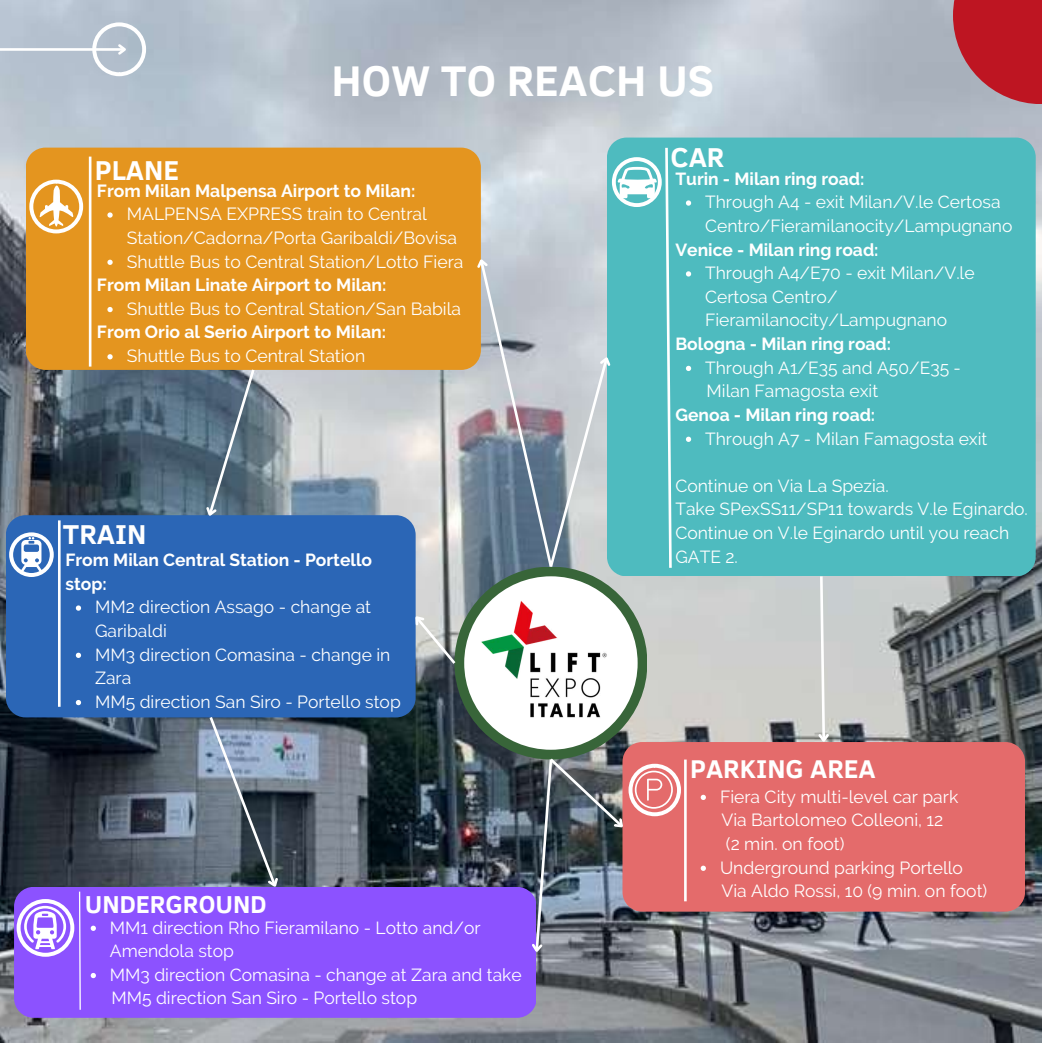
<style>
.page{position:relative;width:1042px;height:1043px;background:#fff}
.page>*{position:absolute;margin:0;border:0;box-sizing:border-box;transform-origin:0 0}
.t1{font:700 43.93px "Clear Sans";color:#fff}
.t2{font:700 28px "Clear Sans";color:#fff}
.t3{font:700 26.25px "Clear Sans";color:#fff}
.t4{font:700 25.03px "Clear Sans";color:#fff}
.t5{font:17.5px/23.6px "Raleway";color:#fff}
.t6{font:700 17.5px/23.6px "Raleway";color:#fff}
</style>
<div class="page">
<img style="left:0;top:0;width:1041px;height:1041px">
<svg style="left:952px;top:0;width:89px;height:104px;background:#ba333f"></svg>
<hr style="left:0;top:48px;width:125px;height:3px;background:#fff">
<svg style="left:92px;top:22px;width:54px;height:54px"></svg>
<div style="left:26px;top:147px;width:447px;height:223px;background:#e4951f"></div>
<hr style="left:89px;top:156px;width:2px;height:210px;background:#fff">
<svg style="left:29px;top:179px;width:54px;height:54px"></svg>
<svg style="left:107px;top:212px;width:6px;height:6px"></svg>
<svg style="left:107px;top:259px;width:6px;height:6px"></svg>
<svg style="left:107px;top:307px;width:6px;height:5px"></svg>
<svg style="left:107px;top:354px;width:6px;height:5px"></svg>
<div style="left:606px;top:137px;width:429px;height:438px;background:#4ebbbf"></div>
<svg style="left:685px;top:200px;width:6px;height:6px"></svg>
<svg style="left:685px;top:271px;width:6px;height:5px"></svg>
<svg style="left:685px;top:365px;width:6px;height:6px"></svg>
<svg style="left:685px;top:436px;width:6px;height:6px"></svg>
<div style="left:14px;top:886px;width:522px;height:131px;background:#8c52ff;border-radius:20px"></div>
<svg style="left:17px;top:890px;width:64px;height:120px"></svg>
<svg style="left:91px;top:925px;width:5px;height:5px"></svg>
<svg style="left:91px;top:973px;width:5px;height:4px"></svg>
<div style="left:6px;top:515px;width:409px;height:202px;background:#2b66b6;border-radius:20px"></div>
<hr style="left:58px;top:520px;width:3px;height:186px;background:#fff">
<svg style="left:9px;top:532px;width:45px;height:45px"></svg>
<svg style="left:76px;top:605px;width:5px;height:5px"></svg>
<svg style="left:76px;top:652px;width:5px;height:5px"></svg>
<svg style="left:76px;top:700px;width:5px;height:5px"></svg>
<div style="left:622px;top:741px;width:402px;height:170px;background:#e46b6b;border-radius:20px"></div>
<hr style="left:684px;top:759px;width:2px;height:142px;background:#fff">
<svg style="left:700px;top:794px;width:5px;height:5px"></svg>
<svg style="left:700px;top:865px;width:5px;height:5px"></svg>
<div style="left:454px;top:566px;width:193px;height:193px;background:#386539;border-radius:50%"></div>
<div style="left:464px;top:576px;width:173px;height:173px;background:#fff;border-radius:50%"></div>
<img style="left:481px;top:598px;width:129px;height:120px">
<svg style="left:415px;top:609px;width:43px;height:57px;background:#adb2b2"></svg>
<svg style="left:528px;top:755px;width:152px;height:200px"></svg>
<svg style="left:201px;top:366px;width:55px;height:150px;background:#60727f"></svg>
<svg style="left:207px;top:717px;width:76px;height:170px;background:#697887"></svg>
<svg style="left:815px;top:573px;width:16px;height:169px;background:#d0d4d2"></svg>
<svg style="left:473px;top:145px;width:200px;height:425px;background:#95babf"></svg>
<h1 class="t1" style="left:331px;top:48px;width:384px">HOW TO REACH US</h1>
<h2 class="t2" style="left:95px;top:150px;width:86px">PLANE</h2>
<p class="t6" style="left:97px;top:179px;width:320px">From Milan Malpensa Airport to Milan:</p>
<p class="t5" style="left:127px;top:202px;width:338px">MALPENSA EXPRESS train to Central<br>Station/Cadorna/Porta Garibaldi/Bovisa<br>Shuttle Bus to Central Station/Lotto Fiera</p>
<p class="t5" style="left:127px;top:297px;width:336px">Shuttle Bus to Central Station/San Babila</p>
<p class="t5" style="left:127px;top:344px;width:240px">Shuttle Bus to Central Station</p>
<p class="t6" style="left:97px;top:273px;width:291px">From Milan Linate Airport to Milan:</p>
<p class="t6" style="left:97px;top:320px;width:290px">From Orio al Serio Airport to Milan:</p>
<h2 class="t2" style="left:63px;top:514px;width:85px">TRAIN</h2>
<p class="t6" style="left:65px;top:548px;width:308px">From Milan Central Station - Portello stop:</p>
<p class="t5" style="left:95px;top:595px;width:307px">MM2 direction Assago - change at<br>Garibaldi<br>MM3 direction Comasina - change in<br>Zara<br>MM5 direction San Siro - Portello stop</p>
<h3 class="t4" style="left:85px;top:885px;width:183px">UNDERGROUND</h3>
<p class="t5" style="left:110px;top:915px;width:413px">MM1 direction Rho Fieramilano - Lotto and/or Amendola stop<br>MM3 direction Comasina - change at Zara and take MM5 direction San Siro - Portello stop</p>
<h2 class="t2" style="left:670px;top:137px;width:55px">CAR</h2>
<p class="t5" style="left:705px;top:190px;width:309px">Through A4 - exit Milan/V.le Certosa<br>Centro/Fieramilanocity/Lampugnano</p>
<p class="t5" style="left:705px;top:261px;width:271px">Through A4/E70 - exit Milan/V.le<br>Certosa Centro/<br>Fieramilanocity/Lampugnano</p>
<p class="t5" style="left:705px;top:355px;width:257px">Through A1/E35 and A50/E35 -</p>
<p class="t6" style="left:675px;top:167px;width:190px">Turin - Milan ring road:</p>
<p class="t6" style="left:675px;top:237px;width:205px">Venice - Milan ring road:</p>
<p class="t6" style="left:675px;top:332px;width:217px">Bologna - Milan ring road:</p>
<p class="t5" style="left:706px;top:379px;width:173px">Milan Famagosta exit</p>
<p class="t6" style="left:675px;top:403px;width:201px">Genoa - Milan ring road:</p>
<p class="t5" style="left:705px;top:426px;width:284px">Through A7 - Milan Famagosta exit</p>
<p class="t5" style="left:675px;top:473px;width:354px">Continue on Via La Spezia.<br>Take SPexSS11/SP11 towards V.le Eginardo.<br>Continue on V.le Eginardo until you reach<br>GATE 2.</p>
<h3 class="t3" style="left:690px;top:749px;width:187px">PARKING AREA</h3>
<p class="t5" style="left:719px;top:784px;width:240px">Fiera City multi-level car park</p>
<p class="t5" style="left:721px;top:808px;width:223px">Via Bartolomeo Colleoni, 12 (2 min. on foot)</p>
<p class="t5" style="left:721px;top:878px;width:267px">Via Aldo Rossi, 10 (9 min. on foot)</p>
<p class="t5" style="left:719px;top:855px;width:244px">Underground parking Portello</p>
</div>
